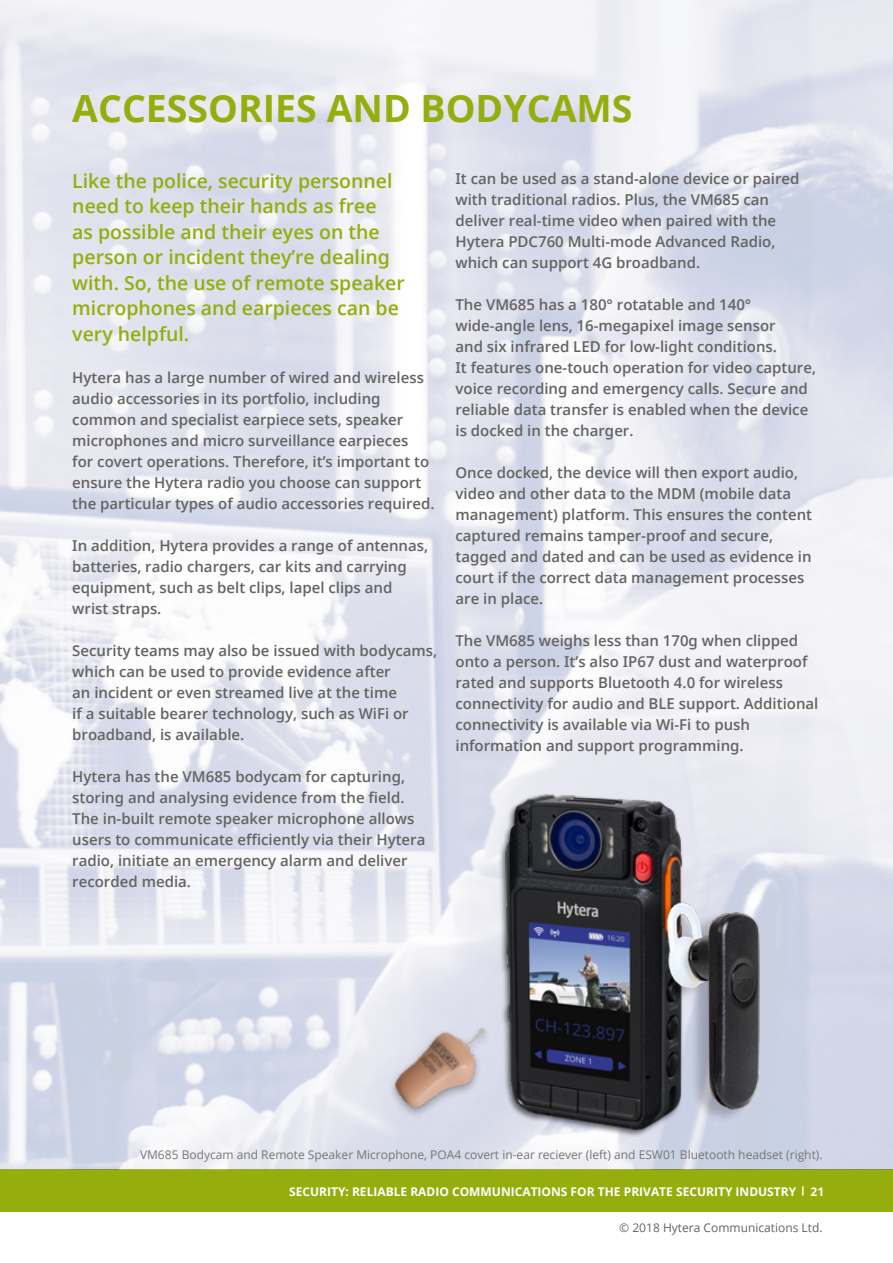
<style>
.page{position:relative;width:893px;height:1263px;background:#fff}
.page>*{position:absolute;margin:0;border:0;box-sizing:border-box;transform-origin:0 0}
.t1{font:700 37.5px "Open Sans";color:#95ad0d}
.t2{font:600 19.5px/25.5px "Open Sans";color:#95ad0d}
.t3{font:600 15px/21px "Open Sans";color:#646363}
.t4{font:12px "Open Sans";color:#767675}
.t5{font:700 12px "Open Sans";color:#fff}
.t6{font:12px "Open Sans";color:#646363}
</style>
<div class="page">
<div style="left:0;top:1170px;width:893px;height:42px;background:#95ad0d"></div>
<svg style="left:802px;top:1186px;width:2px;height:9px"></svg>
<img style="left:1px;top:0;width:892px;height:1170px">
<svg style="left:0;top:0;width:1px;height:1170px"></svg>
<div style="left:498px;top:793px;width:187px;height:345px;background:#000;opacity:.55"></div>
<img style="left:504px;top:781px;width:203px;height:350px">
<img style="left:379px;top:1010px;width:116px;height:109px">
<div style="left:648px;top:901px;width:109px;height:222px;background:#000;opacity:.22"></div>
<img style="left:655px;top:893px;width:124px;height:220px">
<h1 class="t1" style="left:72px;top:82px;width:562px">ACCESSORIES AND BODYCAMS</h1>
<h2 class="t2" style="left:72px;top:168px;width:334px">Like the police, security personnel need to keep their hands as free<br>as possible and their eyes on the person or incident they’re dealing with. So, the use of remote speaker microphones and earpieces can be very helpful.</h2>
<p class="t3" style="left:72px;top:367px;width:364px">Hytera has a large number of wired and wireless audio accessories in its portfolio, including common and specialist earpiece sets, speaker microphones and micro surveillance earpieces<br>for covert operations. Therefore, it’s important to ensure the Hytera radio you choose can support the particular types of audio accessories required.</p>
<p class="t3" style="left:72px;top:535px;width:357px">In addition, Hytera provides a range of antennas, batteries, radio chargers, car kits and carrying equipment, such as belt clips, lapel clips and wrist straps.</p>
<p class="t3" style="left:72px;top:640px;width:366px">Security teams may also be issued with bodycams, which can be used to provide evidence after<br>an incident or even streamed live at the time<br>if a suitable bearer technology, such as WiFi or broadband, is available.</p>
<p class="t3" style="left:72px;top:766px;width:355px">Hytera has the VM685 bodycam for capturing, storing and analysing evidence from the field.<br>The in-built remote speaker microphone allows users to communicate efficiently via their Hytera radio, initiate an emergency alarm and deliver recorded media.</p>
<p class="t3" style="left:455px;top:168px;width:345px">It can be used as a stand-alone device or paired with traditional radios. Plus, the VM685 can deliver real-time video when paired with the Hytera PDC760 Multi-mode Advanced Radio, which can support 4G broadband.</p>
<p class="t3" style="left:455px;top:294px;width:362px">The VM685 has a 180° rotatable and 140° wide-angle lens, 16-megapixel image sensor<br>and six infrared LED for low-light conditions.<br>It features one-touch operation for video capture, voice recording and emergency calls. Secure and reliable data transfer is enabled when the device is docked in the charger.</p>
<p class="t3" style="left:455px;top:462px;width:358px">Once docked, the device will then export audio, video and other data to the MDM (mobile data management) platform. This ensures the content captured remains tamper-proof and secure, tagged and dated and can be used as evidence in court if the correct data management processes are in place.</p>
<p class="t3" style="left:455px;top:630px;width:364px">The VM685 weighs less than 170g when clipped onto a person. It’s also IP67 dust and waterproof rated and supports Bluetooth 4.0 for wireless connectivity for audio and BLE support. Additional connectivity is available via Wi-Fi to push information and support programming.</p>
<p class="t4" style="left:140px;top:1146px;width:684px">VM685 Bodycam and Remote Speaker Microphone, POA4 covert in-ear reciever (left) and ESW01 Bluetooth headset (right).</p>
<p class="t5" style="left:289px;top:1183px;width:537px">SECURITY: RELIABLE RADIO COMMUNICATIONS FOR THE PRIVATE SECURITY INDUSTRY 21</p>
<p class="t6" style="left:619px;top:1219px;width:205px">© 2018 Hytera Communications Ltd.</p>
</div>
